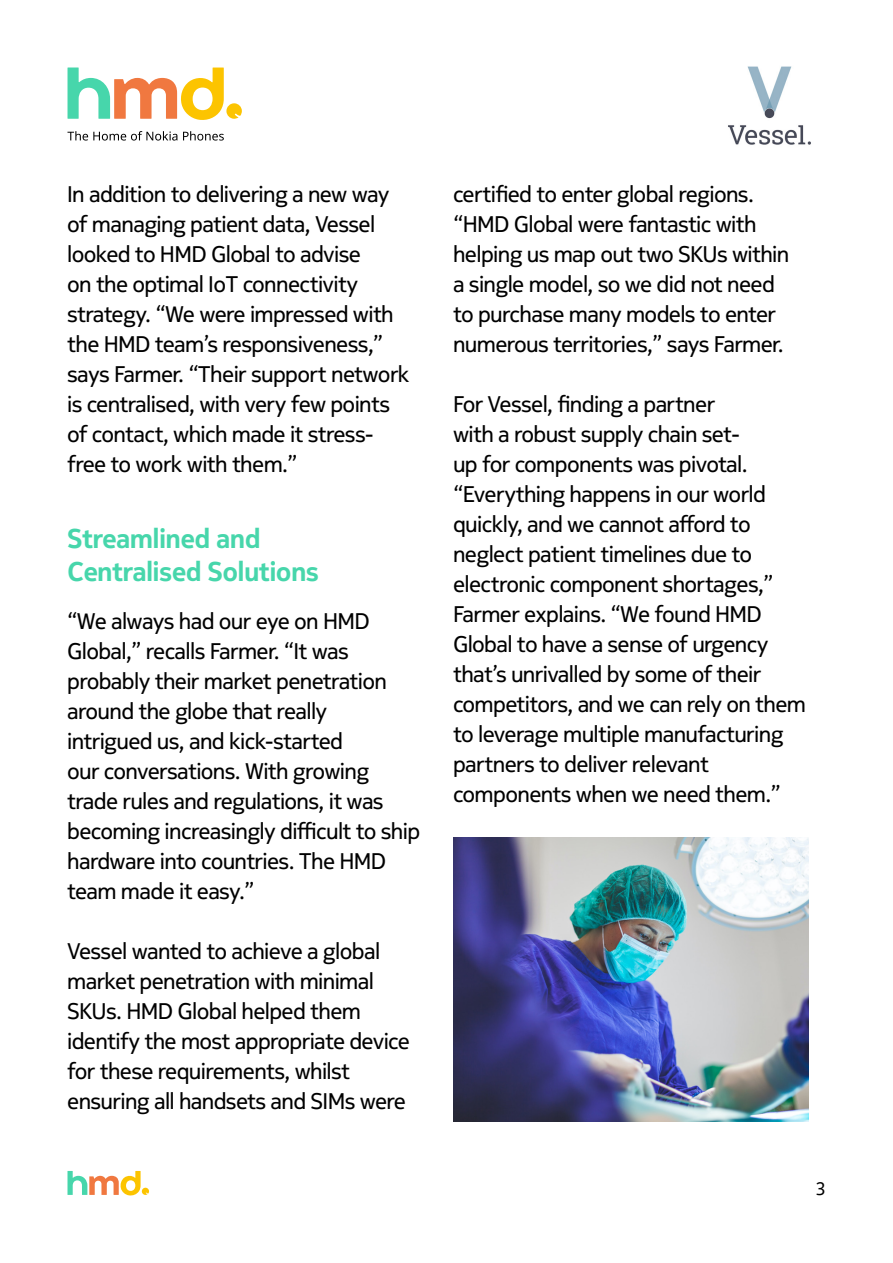
<style>
.page{position:relative;width:893px;height:1263px;background:#fff}
.page>*{position:absolute;margin:0;border:0;box-sizing:border-box;transform-origin:0 0}
.t1{font:700 27px/33px "Nokia Pure Headline AS";color:#47d6ab}
.t2{font:22.5px/30px "Nokia Pure Headline AS";color:#000}
.t3{font:18px "Nokia Pure Headline";color:#000}
</style>
<div class="page">
<svg style="left:68px;top:68px;width:174px;height:52px"></svg>
<svg style="left:68px;top:131px;width:109px;height:10px"></svg>
<svg style="left:183px;top:131px;width:41px;height:10px"></svg>
<svg style="left:68px;top:1171px;width:81px;height:24px"></svg>
<img style="left:728px;top:66px;width:83px;height:79px">
<img style="left:453px;top:838px;width:356px;height:283px">
<p class="t2" style="left:68px;top:179px;width:343px">In addition to delivering a new way of managing patient data, Vessel looked to HMD Global to advise<br>on the optimal IoT connectivity strategy. “We were impressed with the HMD team’s responsiveness,” says Farmer. “Their support network is centralised, with very few points of contact, which made it stress&shy;free to work with them.”</p>
<p class="t2" style="left:453px;top:179px;width:337px">certified to enter global regions. “HMD Global were fantastic with helping us map out two SKUs within a single model, so we did not need to purchase many models to enter numerous territories,” says Farmer.</p>
<p class="t2" style="left:453px;top:389px;width:354px">For Vessel, finding a partner<br>with a robust supply chain set-<br>up for components was pivotal. “Everything happens in our world quickly, and we cannot afford to neglect patient timelines due to electronic component shortages,”<br>Farmer explains. “We found HMD<br>Global to have a sense of urgency that’s unrivalled by some of their competitors, and we can rely on them to leverage multiple manufacturing partners to deliver relevant components when we need them.”</p>
<p class="t1" style="left:68px;top:522px;width:253px">Streamlined and<br>Centralised Solutions</p>
<p class="t2" style="left:68px;top:606px;width:354px">“We always had our eye on HMD<br>Global,” recalls Farmer. “It was probably their market penetration around the globe that really<br>intrigued us, and kick-started<br>our conversations. With growing trade rules and regulations, it was becoming increasingly difficult to ship hardware into countries. The HMD team made it easy.”</p>
<p class="t2" style="left:68px;top:936px;width:344px">Vessel wanted to achieve a global market penetration with minimal SKUs. HMD Global helped them identify the most appropriate device for these requirements, whilst ensuring all handsets and SIMs were</p>
<p class="t3" style="left:816px;top:1178px;width:10px">3</p>
</div>
